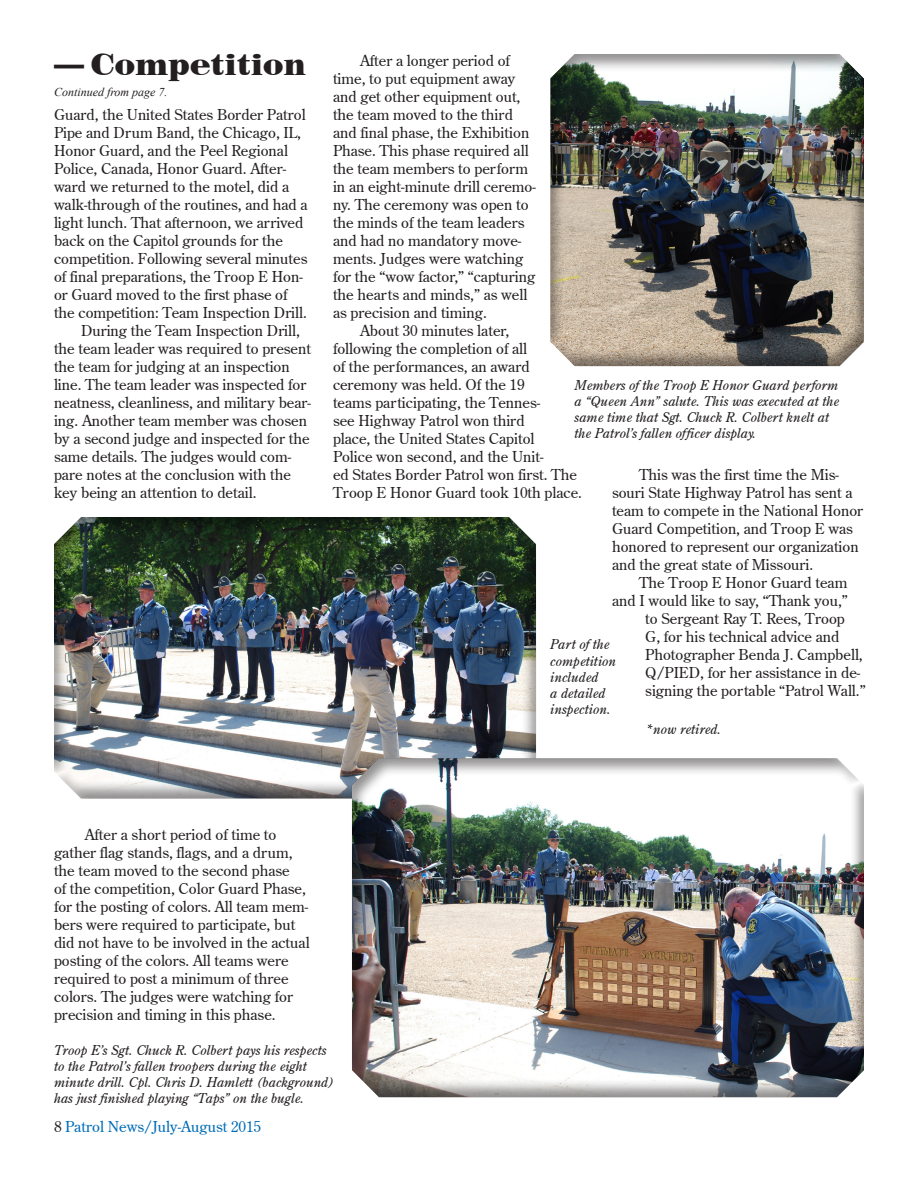
<style>
.page{position:relative;width:918px;height:1188px;background:#fff}
.page>*{position:absolute;margin:0;border:0;box-sizing:border-box;transform-origin:0 0}
.Names{font:900 30px "Century 725 BT";color:#231f20}
.PN{font:15px/18px "Centurion Old Plain";color:#231f20}
.t1{font:15px "Centurion Old Plain";color:#006cb7}
.Captions{font:italic 13.5px/16.2px "Centurion Old";color:#231f20}
.No_Spacing{font:italic 13.5px "Centurion Old";color:#231f20}
.Names-2{font:italic 12px "Times New Roman";color:#231f20}
.s1{font-family:"Aachen BT";font-weight:700}
.s2{color:#231f20}
</style>
<div class="page">
<div style="left:54px;top:516px;width:483px;height:284px;background:#231f20;opacity:.5"></div>
<div style="left:351px;top:757px;width:514px;height:340px;background:#231f20;opacity:.5"></div>
<div style="left:549px;top:54px;width:315px;height:313px;background:#231f20;opacity:.5"></div>
<p class="Names" style="left:54px;top:46px;width:253px"><span class="s1">—</span> Competition</p>
<p class="Names-2" style="left:54px;top:84px;width:115px">Continued from page 7.</p>
<p class="PN" style="left:54px;top:105px;width:255px">Guard, the United States Border Patrol Pipe and Drum Band, the Chicago, IL, Honor Guard, and the Peel Regional Police, Canada, Honor Guard. After&shy;ward we returned to the motel, did a walk-through of the routines, and had a light lunch. That afternoon, we arrived back on the Capitol grounds for the competition. Following several minutes of final preparations, the Troop E Hon&shy;or Guard moved to the first phase of the competition: Team Inspection Drill.</p>
<p class="PN" style="left:54px;top:321px;width:259px;text-indent:27px">During the Team Inspection Drill, the team leader was required to present the team for judging at an inspection line. The team leader was inspected for neatness, cleanliness, and military bear&shy;ing. Another team member was chosen by a second judge and inspected for the same details. The judges would com&shy;pare notes at the conclusion with the key being an attention to detail.</p>
<p class="PN" style="left:333px;top:51px;width:205px;text-indent:27px">After a longer period of time, to put equipment away and get other equipment out, the team moved to the third and final phase, the Exhibition<br>Phase. This phase required all the team members to perform in an eight-minute drill ceremo&shy;ny. The ceremony was open to the minds of the team leaders and had no mandatory move&shy;ments. Judges were watching for the “wow factor,” “capturing the hearts and minds,” as well as precision and timing.</p>
<p class="PN" style="left:333px;top:321px;width:250px;text-indent:27px">About 30 minutes later,<br>following the completion of all<br>of the performances, an award ceremony was held. Of the 19<br>teams participating, the Tennes-<br>see Highway Patrol won third<br>place, the United States Capitol<br>Police won second, and the Unit-<br>ed States Border Patrol won first. The<br>Troop E Honor Guard took 10th place.</p>
<p class="Captions" style="left:575px;top:376px;width:266px">Members of the Troop E Honor Guard perform a “Queen Ann” salute. This was executed at the same time that Sgt. Chuck R. Colbert knelt at the Patrol’s fallen officer display.</p>
<p class="PN" style="left:612px;top:465px;width:253px;text-indent:27px">This was the first time the Mis&shy;souri State Highway Patrol has sent a team to compete in the National Honor Guard Competition, and Troop E was honored to represent our organization and the great state of Missouri.</p>
<p class="PN" style="left:639px;top:573px;width:210px">The Troop E Honor Guard team</p>
<p class="PN" style="left:612px;top:591px;width:237px">and I would like to say, “Thank you,”</p>
<p class="PN" style="left:645px;top:609px;width:201px">to Sergeant Ray T. Rees, Troop</p>
<p class="PN" style="left:645px;top:627px;width:196px">G, for his technical advice and</p>
<p class="PN" style="left:645px;top:645px;width:219px">Photographer Benda J. Campbell,</p>
<p class="PN" style="left:645px;top:663px;width:217px">Q/PIED, for her assistance in de-</p>
<p class="PN" style="left:645px;top:681px;width:222px">signing the portable “Patrol Wall.”</p>
<p class="No_Spacing" style="left:645px;top:721px;width:77px">*now retired.</p>
<p class="Captions" style="left:550px;top:636px;width:67px">Part of the competition included<br>a detailed inspection.</p>
<p class="PN" style="left:54px;top:825px;width:257px;text-indent:31px">After a short period of time to gather flag stands, flags, and a drum, the team moved to the second phase<br>of the competition, Color Guard Phase, for the posting of colors. All team mem&shy;bers were required to participate, but did not have to be involved in the actual posting of the colors. All teams were required to post a minimum of three colors. The judges were watching for precision and timing in this phase.</p>
<p class="Captions" style="left:54px;top:1041px;width:282px">Troop E’s Sgt. Chuck R. Colbert pays his respects to the Patrol’s fallen troopers during the eight minute drill. Cpl. Chris D. Hamlett (background) has just finished playing “Taps” on the bugle.</p>
<p class="t1" style="left:54px;top:1117px;width:209px"><span class="s2">8</span> Patrol News/July-August 2015</p>
</div>
